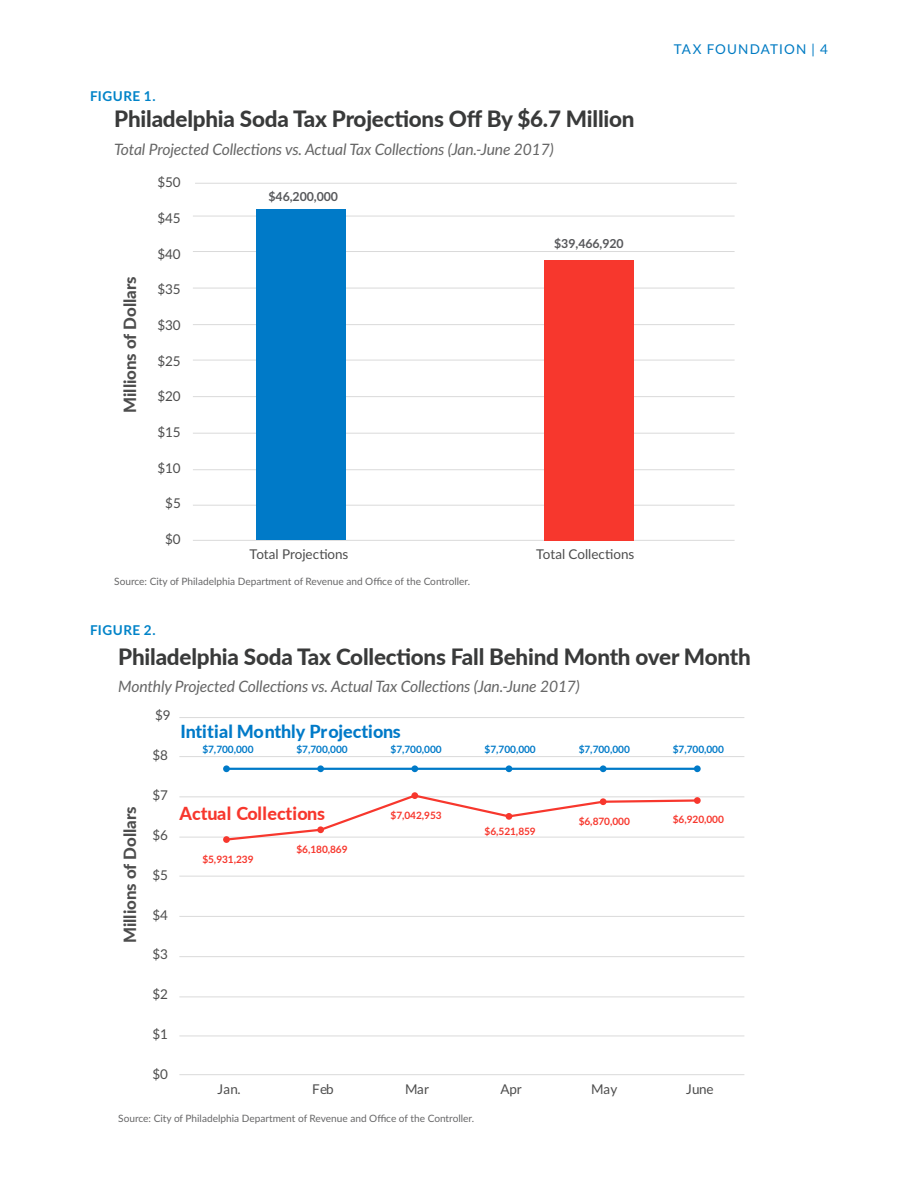
<style>
.page{position:relative;width:918px;height:1188px;background:#fff}
.page>*{position:absolute;margin:0;border:0;box-sizing:border-box;transform-origin:0 0}
.t1{font:800 22.5px "Lato";letter-spacing:-.01em;color:#393a3a}
.t2{font:800 18px "Lato";color:#007ac8}
.t3{font:800 18px "Lato";color:#f7372d}
.t4{font:800 16.8px "Lato";color:#4d4d4d}
.t5{font:italic 15.75px "Lato";letter-spacing:-.01em;color:#666}
.t6{font:13.5px "Lato";letter-spacing:-.005em;color:#4d4d4d}
.Table_Figure{font:700 13.5px "Lato";letter-spacing:.04em;color:#0083c8}
.t7{font:13.5px "Lato";letter-spacing:.085em;color:#007bc3}
.t8{font:700 12.3px "Lato";letter-spacing:-.005em;color:#57585b}
.t9{font:10.05px "Lato";color:#676768}
.t10{font:700 10.05px "Lato";letter-spacing:-.005em;color:#007ac8}
.t11{font:700 10.05px "Lato";letter-spacing:-.005em;color:#f7372d}
</style>
<div class="page">
<hr style="left:195px;top:183px;width:542px;height:1px;background:#dadada">
<hr style="left:193px;top:216px;width:542px;height:1px;background:#dadada">
<hr style="left:193px;top:251px;width:542px;height:1px;background:#dadada">
<hr style="left:193px;top:288px;width:542px;height:1px;background:#dadada">
<hr style="left:193px;top:324px;width:542px;height:1px;background:#dadada">
<hr style="left:193px;top:360px;width:542px;height:1px;background:#dadada">
<hr style="left:193px;top:396px;width:542px;height:1px;background:#dadada">
<hr style="left:193px;top:433px;width:542px;height:1px;background:#dadada">
<hr style="left:193px;top:469px;width:542px;height:1px;background:#dadada">
<hr style="left:193px;top:540px;width:542px;height:1px;background:#dadada">
<hr style="left:193px;top:505px;width:542px;height:1px;background:#dadada">
<div style="left:544px;top:260px;width:90px;height:280px;background:#f7372d"></div>
<div style="left:256px;top:210px;width:90px;height:330px;background:#007ac8"></div>
<hr style="left:179px;top:717px;width:565px;height:1px;background:#dadada">
<hr style="left:179px;top:756px;width:565px;height:1px;background:#dadada">
<hr style="left:179px;top:796px;width:565px;height:1px;background:#dadada">
<hr style="left:179px;top:837px;width:565px;height:1px;background:#dadada">
<hr style="left:179px;top:876px;width:565px;height:1px;background:#dadada">
<hr style="left:179px;top:916px;width:565px;height:1px;background:#dadada">
<hr style="left:179px;top:956px;width:565px;height:1px;background:#dadada">
<hr style="left:179px;top:997px;width:565px;height:1px;background:#dadada">
<hr style="left:179px;top:1074px;width:565px;height:1px;background:#dadada">
<hr style="left:179px;top:1036px;width:565px;height:1px;background:#dadada">
<hr style="left:226px;top:768px;width:471px;height:2px;background:#007ac8">
<div style="left:223px;top:765px;width:7px;height:7px;background:#007ac8;border-radius:50%"></div>
<div style="left:317px;top:765px;width:7px;height:7px;background:#007ac8;border-radius:50%"></div>
<div style="left:411px;top:765px;width:7px;height:7px;background:#007ac8;border-radius:50%"></div>
<div style="left:506px;top:765px;width:6px;height:7px;background:#007ac8;border-radius:50%"></div>
<div style="left:600px;top:765px;width:7px;height:7px;background:#007ac8;border-radius:50%"></div>
<div style="left:694px;top:765px;width:7px;height:7px;background:#007ac8;border-radius:50%"></div>
<svg style="left:224px;top:793px;width:476px;height:49px"></svg>
<div style="left:223px;top:836px;width:7px;height:7px;background:#f7372d;border-radius:50%"></div>
<div style="left:317px;top:826px;width:7px;height:7px;background:#f7372d;border-radius:50%"></div>
<div style="left:411px;top:792px;width:7px;height:7px;background:#f7372d;border-radius:50%"></div>
<div style="left:506px;top:813px;width:6px;height:7px;background:#f7372d;border-radius:50%"></div>
<div style="left:600px;top:798px;width:7px;height:7px;background:#f7372d;border-radius:50%"></div>
<div style="left:694px;top:797px;width:7px;height:7px;background:#f7372d;border-radius:50%"></div>
<p class="Table_Figure" style="left:90px;top:86px;width:67px">FIGURE 1.</p>
<p class="t1" style="left:114px;top:103px;width:522px">Philadelphia Soda Tax Projections Off By $6.7 Million</p>
<p class="t5" style="left:114px;top:138px;width:441px">Total Projected Collections vs. Actual Tax Collections (Jan.-June 2017)</p>
<p class="t8" style="left:269px;top:187px;width:71px">$46,200,000</p>
<p class="t6" style="left:158px;top:173px;width:25px">$50</p>
<p class="t6" style="left:158px;top:209px;width:25px">$45</p>
<p class="t4" style="left:117px;top:413px;width:138px;rotate:-90deg">Millions of Dollars</p>
<p class="t6" style="left:158px;top:244px;width:25px">$40</p>
<p class="t6" style="left:158px;top:280px;width:25px">$35</p>
<p class="t6" style="left:158px;top:316px;width:25px">$30</p>
<p class="t6" style="left:158px;top:351px;width:25px">$25</p>
<p class="t6" style="left:158px;top:387px;width:25px">$20</p>
<p class="t6" style="left:158px;top:423px;width:25px">$15</p>
<p class="t6" style="left:158px;top:458px;width:25px">$10</p>
<p class="t6" style="left:165px;top:494px;width:17px">$5</p>
<p class="t6" style="left:165px;top:529px;width:17px">$0</p>
<p class="t6" style="left:250px;top:544px;width:100px">Total Projections</p>
<p class="t9" style="left:114px;top:574px;width:357px">Source: City of Philadelphia Department of Revenue and Office of the Controller.</p>
<p class="Table_Figure" style="left:90px;top:620px;width:67px">FIGURE 2.</p>
<p class="t8" style="left:554px;top:234px;width:71px">$39,466,920</p>
<p class="t6" style="left:536px;top:544px;width:100px">Total Collections</p>
<h3 class="t7" style="left:674px;top:39px;width:156px">TAX FOUNDATION | 4</h3>
<p class="t1" style="left:118px;top:640px;width:634px">Philadelphia Soda Tax Collections Fall Behind Month over Month</p>
<p class="t5" style="left:118px;top:675px;width:463px">Monthly Projected Collections vs. Actual Tax Collections (Jan.-June 2017)</p>
<p class="t4" style="left:118px;top:943px;width:138px;rotate:-90deg">Millions of Dollars</p>
<p class="t6" style="left:155px;top:706px;width:17px">$9</p>
<p class="t6" style="left:152px;top:746px;width:17px">$8</p>
<p class="t2" style="left:180px;top:718px;width:222px">Intitial Monthly Projections</p>
<p class="t10" style="left:202px;top:742px;width:53px">$7,700,000</p>
<p class="t10" style="left:296px;top:742px;width:53px">$7,700,000</p>
<p class="t10" style="left:391px;top:742px;width:53px">$7,700,000</p>
<p class="t10" style="left:485px;top:742px;width:53px">$7,700,000</p>
<p class="t10" style="left:579px;top:742px;width:53px">$7,700,000</p>
<p class="t10" style="left:673px;top:742px;width:53px">$7,700,000</p>
<p class="t6" style="left:152px;top:785px;width:17px">$7</p>
<p class="t6" style="left:152px;top:825px;width:17px">$6</p>
<p class="t6" style="left:152px;top:865px;width:17px">$5</p>
<p class="t3" style="left:179px;top:800px;width:147px">Actual Collections</p>
<p class="t11" style="left:202px;top:852px;width:53px">$5,931,239</p>
<p class="t11" style="left:296px;top:842px;width:53px">$6,180,869</p>
<p class="t11" style="left:391px;top:808px;width:53px">$7,042,953</p>
<p class="t11" style="left:485px;top:824px;width:53px">$6,521,859</p>
<p class="t11" style="left:579px;top:814px;width:53px">$6,870,000</p>
<p class="t11" style="left:673px;top:812px;width:53px">$6,920,000</p>
<p class="t6" style="left:152px;top:905px;width:17px">$4</p>
<p class="t6" style="left:152px;top:945px;width:17px">$3</p>
<p class="t6" style="left:152px;top:985px;width:17px">$2</p>
<p class="t6" style="left:152px;top:1025px;width:17px">$1</p>
<p class="t6" style="left:152px;top:1064px;width:17px">$0</p>
<p class="t6" style="left:217px;top:1080px;width:25px">Jan.</p>
<p class="t6" style="left:312px;top:1080px;width:23px">Feb</p>
<p class="t6" style="left:405px;top:1080px;width:26px">Mar</p>
<p class="t6" style="left:500px;top:1080px;width:23px">Apr</p>
<p class="t6" style="left:591px;top:1080px;width:28px">May</p>
<p class="t6" style="left:686px;top:1080px;width:29px">June</p>
<p class="t9" style="left:118px;top:1111px;width:357px">Source: City of Philadelphia Department of Revenue and Office of the Controller.</p>
</div>
